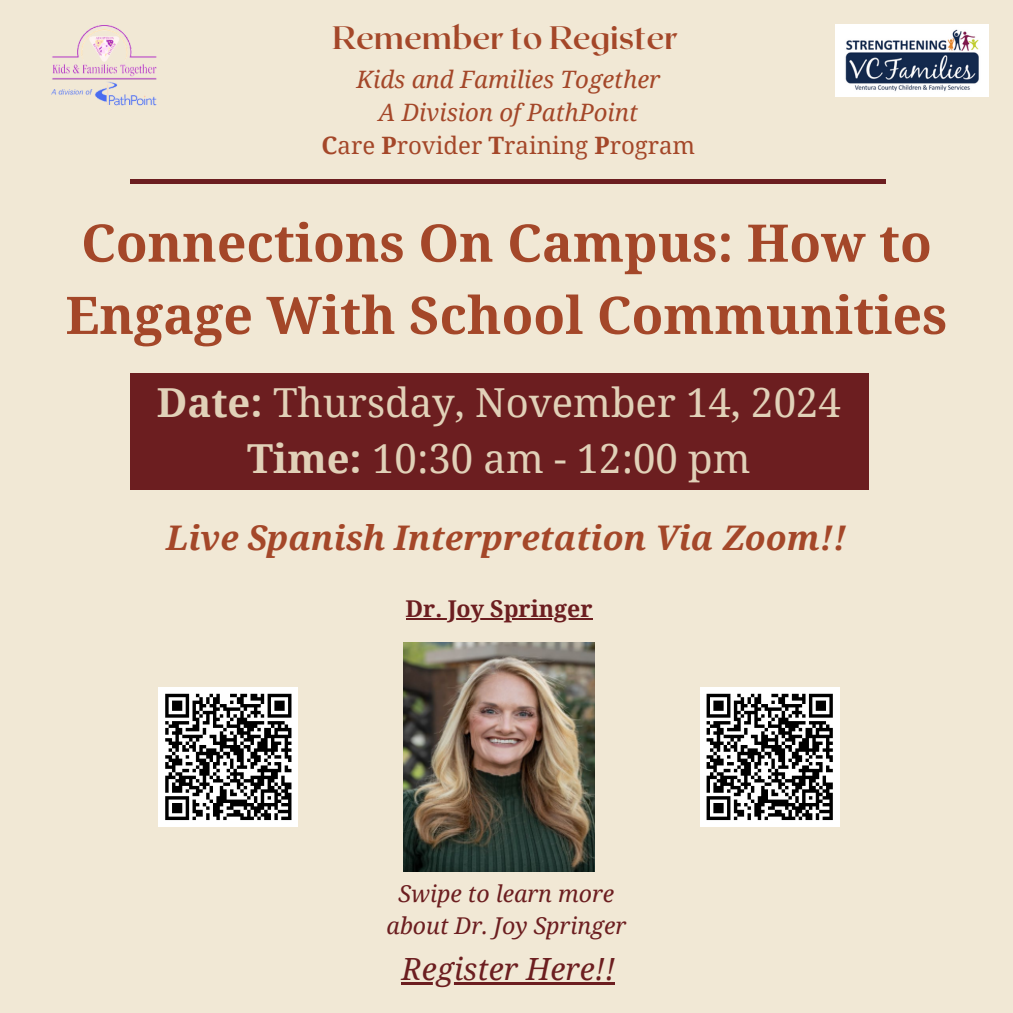
<style>
.page{position:relative;width:1013px;height:1013px;background:#fff}
.page>*{position:absolute;margin:0;border:0;box-sizing:border-box;transform-origin:0 0}
.t1{font:700 51.88px/72.2px "Noto Serif";color:#a44729}
.t2{font:40px/55.6px "Noto Serif";color:#e1d1b8;text-align:center}
.t3{font:italic 700 34px "Noto Serif";color:#a44729}
.t4{font:700 32.38px "Roxborough CF";color:#a44729}
.t5{font:italic 30.62px "Noto Serif";color:#6c1e20}
.t6{font:italic 24px "Noto Serif";color:#a44729}
.t7{font:24px "Noto Serif";color:#a44729}
.t8{font:italic 23.12px/31.9px "Noto Serif";color:#6c1e20;text-align:center}
.t9{font:700 23.12px "Noto Serif";color:#6c1e20}
.s1{font-weight:700}
</style>
<div class="page">
<div style="left:0;top:0;width:1012px;height:1012px;background:#f1e8d5"></div>
<hr style="left:131px;top:179px;width:755px;height:4px;background:#6c1e20">
<img style="left:835px;top:25px;width:153px;height:72px">
<div style="left:130px;top:373px;width:738px;height:116px;background:#6c1e20"></div>
<img style="left:51px;top:25px;width:106px;height:81px">
<img style="left:403px;top:642px;width:191px;height:229px">
<hr style="left:405px;top:618px;width:187px;height:2px;background:#6c1e20">
<hr style="left:401px;top:981px;width:214px;height:3px;background:#6c1e20">
<div style="left:158px;top:687px;width:140px;height:139px;background:#fff"></div>
<svg style="left:165px;top:693px;width:127px;height:128px"></svg>
<div style="left:699px;top:687px;width:140px;height:139px;background:#fff"></div>
<svg style="left:706px;top:693px;width:127px;height:128px"></svg>
<p class="t4" style="left:332px;top:16px;width:347px">Remember to Register</p>
<p class="t6" style="left:356px;top:63px;width:305px">Kids and Families Together</p>
<p class="t6" style="left:378px;top:96px;width:261px">A Division of PathPoint</p>
<h1 class="t7" style="left:321px;top:128px;width:375px"><span class="s1">C</span>are <span class="s1">P</span>rovider <span class="s1">T</span>raining <span class="s1">P</span>rogram</h1>
<h2 class="t1" style="left:66px;top:205px;width:883px">Connections On Campus: How to<br>Engage With School Communities</h2>
<h3 class="t2" style="left:157px;top:374px;width:685px"><span class="s1">Date:</span> Thursday, November 14, 2024<br><span class="s1">Time:</span> 10:30 am - 12:00 pm</h3>
<p class="t3" style="left:166px;top:513px;width:682px">Live Spanish Interpretation Via Zoom!!</p>
<p class="t9" style="left:405px;top:592px;width:188px">Dr. Joy Springer</p>
<p class="t8" style="left:386px;top:877px;width:241px">Swipe to learn more about Dr. Joy Springer</p>
<h5 class="t5" style="left:401px;top:947px;width:215px">Register Here!!</h5>
</div>
